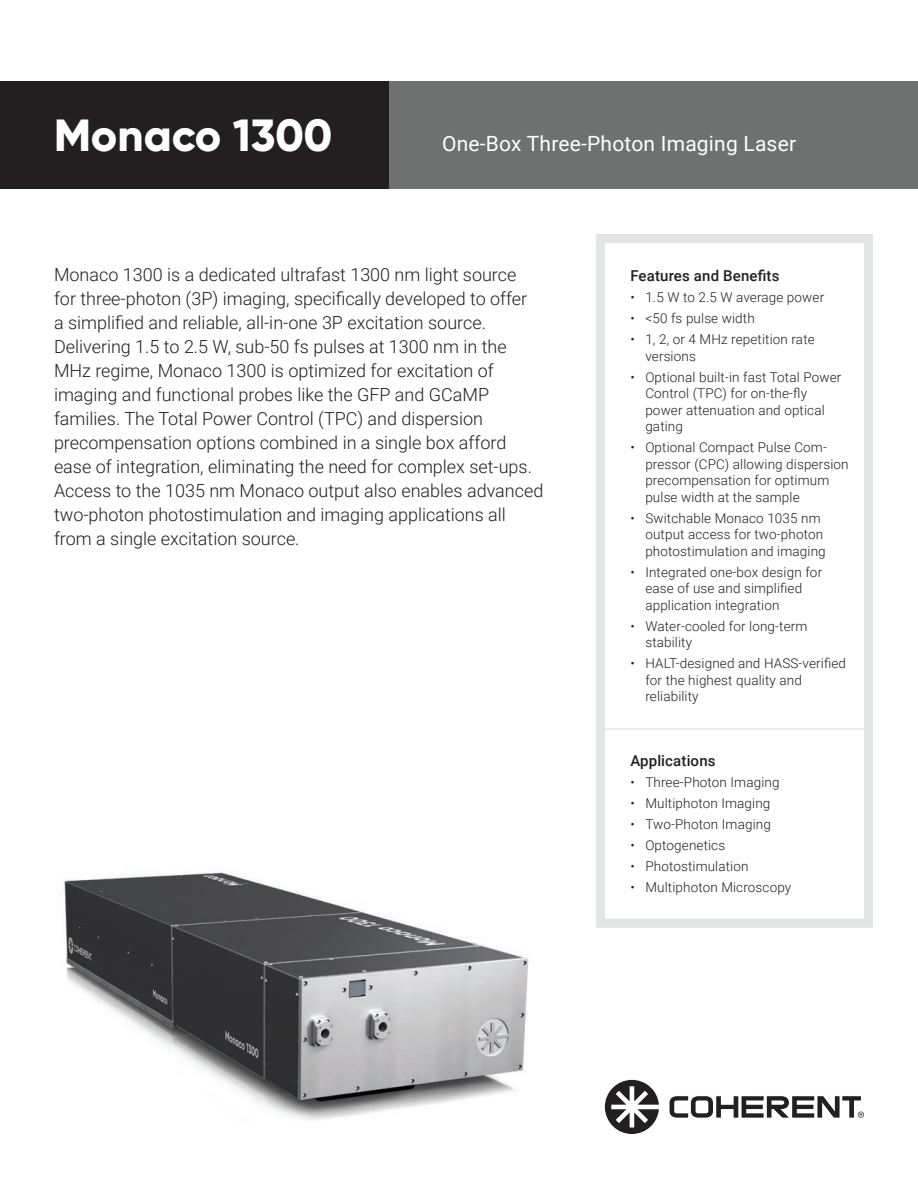
<style>
.page{position:relative;width:918px;height:1188px;background:#fff}
.page>*{position:absolute;margin:0;border:0;box-sizing:border-box;transform-origin:0 0}
.t1{font:800 45px "Gilroy";color:#fff}
.t2{font:21px "Roboto";letter-spacing:.01em;color:#fff}
.t3{font:300 18px/24px "Roboto";color:#231f20}
.t4{font:500 15px "Roboto";letter-spacing:.01em;color:#231f20}
.t5{font:300 13.5px/16.5px "Roboto";letter-spacing:.01em;color:#231f20}
</style>
<div class="page">
<div style="left:388px;top:81px;width:530px;height:108px;background:#6f7070"></div>
<div style="left:0;top:81px;width:388px;height:108px;background:#231f20"></div>
<svg style="left:670px;top:1096px;width:194px;height:22px"></svg>
<svg style="left:605px;top:1080px;width:54px;height:54px"></svg>
<svg style="left:596px;top:234px;width:277px;height:694px"></svg>
<hr style="left:605px;top:728px;width:259px;height:2px;background:#e4e5e7">
<img style="left:62px;top:872px;width:467px;height:248px">
<p class="t1" style="left:54px;top:107px;width:280px">Monaco 1300</p>
<p class="t2" style="left:442px;top:129px;width:356px">One-Box Three-Photon Imaging Laser</p>
<p class="t3" style="left:54px;top:262px;width:491px">Monaco 1300 is a dedicated ultrafast 1300 nm light source<br>for three-photon (3P) imaging, specifically developed to offer<br>a simplified and reliable, all-in-one 3P excitation source.<br>Delivering 1.5 to 2.5 W, sub-50 fs pulses at 1300 nm in the MHz regime, Monaco 1300 is optimized for excitation of imaging and functional probes like the GFP and GCaMP families. The Total Power Control (TPC) and dispersion precompensation options combined in a single box afford ease of integration, eliminating the need for complex set-ups.<br>Access to the 1035 nm Monaco output also enables advanced two-photon photostimulation and imaging applications all from a single excitation source.</p>
<p class="t4" style="left:630px;top:265px;width:151px">Features and Benefits</p>
<p class="t5" style="left:630px;top:289px;width:195px">• 1.5 W to 2.5 W average power</p>
<p class="t5" style="left:630px;top:310px;width:126px">• &lt;50 fs pulse width</p>
<p class="t5" style="left:645px;top:331px;width:171px;text-indent:-15px">• 1, 2, or 4 MHz repetition rate versions</p>
<p class="t5" style="left:645px;top:368px;width:198px;text-indent:-15px">• Optional built-in fast Total Power<br>Control (TPC) for on-the-fly power attenuation and optical gating</p>
<p class="t5" style="left:645px;top:439px;width:205px;text-indent:-15px">• Optional Compact Pulse Com&shy;pressor (CPC) allowing dispersion precompensation for optimum pulse width at the sample</p>
<p class="t5" style="left:645px;top:509px;width:182px;text-indent:-15px">• Switchable Monaco 1035 nm output access for two-photon photostimulation and imaging</p>
<p class="t5" style="left:645px;top:563px;width:178px;text-indent:-15px">• Integrated one-box design for ease of use and simplified application integration</p>
<p class="t5" style="left:645px;top:617px;width:164px;text-indent:-15px">• Water-cooled for long-term stability</p>
<p class="t5" style="left:645px;top:655px;width:202px;text-indent:-15px">• HALT-designed and HASS-verified for the highest quality and reliability</p>
<p class="t4" style="left:630px;top:750px;width:87px">Applications</p>
<p class="t5" style="left:630px;top:773px;width:151px">• Three-Photon Imaging</p>
<p class="t5" style="left:630px;top:794px;width:142px">• Multiphoton Imaging</p>
<p class="t5" style="left:630px;top:815px;width:142px">• Two-Photon Imaging</p>
<p class="t5" style="left:630px;top:836px;width:96px">• Optogenetics</p>
<p class="t5" style="left:630px;top:857px;width:120px">• Photostimulation</p>
<p class="t5" style="left:630px;top:878px;width:162px">• Multiphoton Microscopy</p>
</div>
